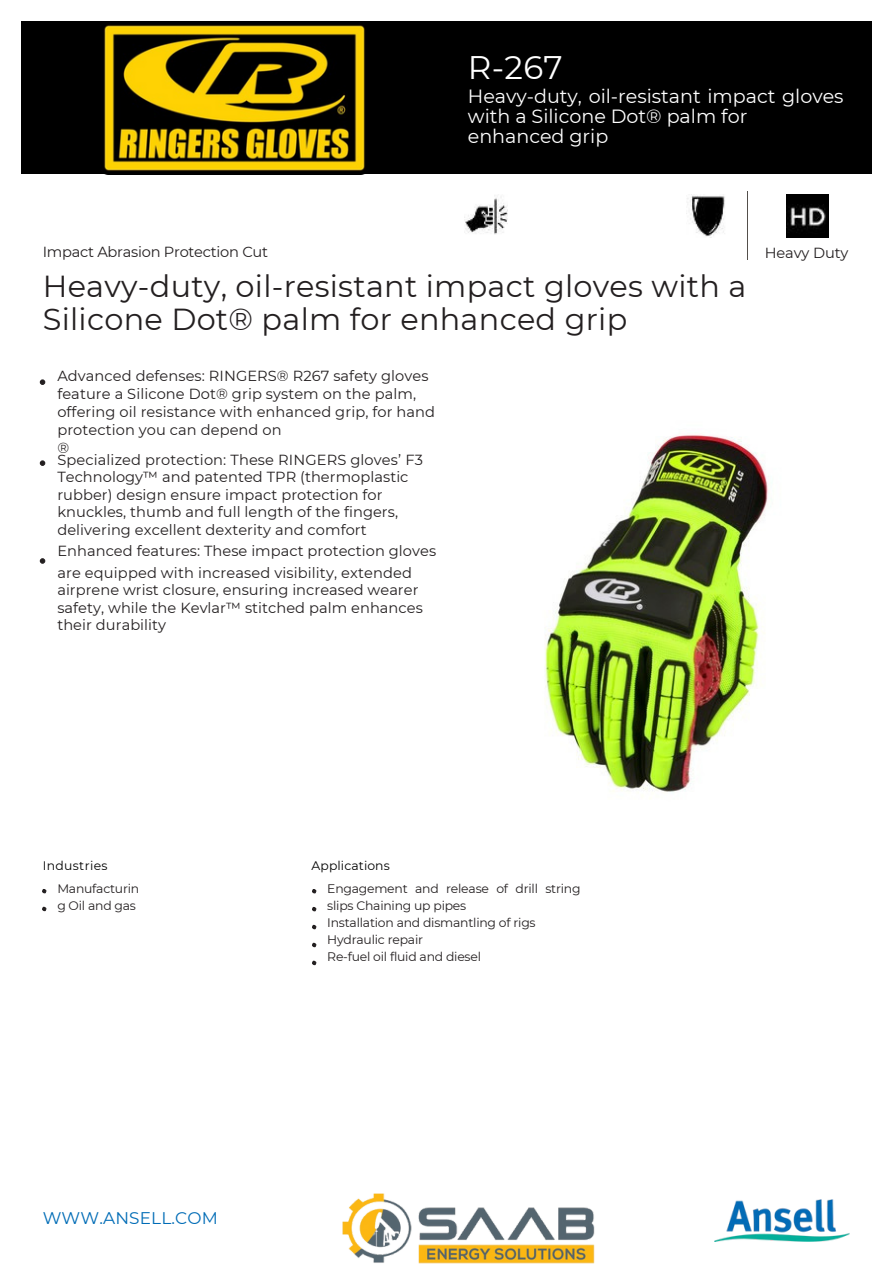
<style>
.page{position:relative;width:893px;height:1264px;background:#fff}
.page>*{position:absolute;margin:0;border:0;box-sizing:border-box;transform-origin:0 0}
.t1{font:32.55px "Montserrat";color:#fff}
.t2{font:30.3px/33.8px "Montserrat";letter-spacing:.01em;color:#231f20}
.t3{font:19.05px/20.2px "Montserrat";color:#fff}
.t4{font:16.8px "Montserrat";letter-spacing:.01em;color:#006cb6}
.t5{font:14.55px/17.4px "Montserrat";letter-spacing:.005em;color:#231f20}
.t6{font:14.55px "Montserrat";letter-spacing:-.02em;color:#231f20}
.t7{font:12.3px/16.8px "Montserrat";letter-spacing:-.015em;color:#231f20}
.t8{font:12.3px "Montserrat";letter-spacing:.01em;color:#000}
.t9{font:12.3px "Montserrat";letter-spacing:.03em;color:#000}
</style>
<div class="page">
<svg style="left:40px;top:379px;width:5px;height:6px"></svg>
<svg style="left:40px;top:460px;width:5px;height:6px"></svg>
<svg style="left:40px;top:558px;width:5px;height:5px"></svg>
<div style="left:21px;top:21px;width:425px;height:153px;background:#000"></div>
<div style="left:446px;top:21px;width:425px;height:153px;background:#000"></div>
<img style="left:545px;top:434px;width:224px;height:358px">
<img style="left:104px;top:25px;width:261px;height:146px">
<hr style="left:746px;top:191px;width:1px;height:69px;background:#534f4b">
<img style="left:464px;top:195px;width:43px;height:40px">
<img style="left:686px;top:194px;width:39px;height:43px">
<img style="left:786px;top:194px;width:42px;height:43px">
<svg style="left:42px;top:889px;width:5px;height:5px"></svg>
<svg style="left:42px;top:906px;width:5px;height:5px"></svg>
<svg style="left:312px;top:889px;width:5px;height:5px"></svg>
<svg style="left:312px;top:906px;width:5px;height:6px"></svg>
<svg style="left:312px;top:924px;width:5px;height:5px"></svg>
<svg style="left:312px;top:942px;width:5px;height:5px"></svg>
<svg style="left:312px;top:960px;width:5px;height:5px"></svg>
<img style="left:714px;top:1199px;width:135px;height:42px">
<img style="left:342px;top:1193px;width:253px;height:70px">
<p class="t1" style="left:468px;top:48px;width:96px">R-267</p>
<h5 class="t3" style="left:468px;top:86px;width:377px">Heavy-duty, oil-resistant impact gloves with a Silicone Dot® palm for enhanced grip</h5>
<p class="t6" style="left:43px;top:243px;width:227px">Impact Abrasion Protection Cut</p>
<p class="t5" style="left:764px;top:244px;width:85px">Heavy Duty</p>
<p class="t2" style="left:43px;top:269px;width:705px">Heavy-duty, oil-resistant impact gloves with a<br>Silicone Dot® palm for enhanced grip</p>
<h2 class="t5" style="left:57px;top:366px;width:379px;line-height:18px">Advanced defenses: RINGERS® R267 safety gloves feature a Silicone Dot® grip system on the palm, offering oil resistance with enhanced grip, for hand protection you can depend on<br>®</h2>
<h2 class="t5" style="left:57px;top:451px;width:367px">Specialized protection: These RINGERS gloves’ F3<br>Technology™ and patented TPR (thermoplastic rubber) design ensure impact protection for knuckles, thumb and full length of the fingers, delivering excellent dexterity and comfort</h2>
<h2 class="t5" style="left:57px;top:540px;width:380px;line-height:21.3px">Enhanced features: These impact protection gloves are equipped with increased visibility, extended</h2>
<h2 class="t5" style="left:57px;top:580px;width:367px">airprene wrist closure, ensuring increased wearer safety, while the Kevlar™ stitched palm enhances their durability</h2>
<p class="t9" style="left:43px;top:858px;width:66px">Industries</p>
<h5 class="t8" style="left:311px;top:858px;width:80px">Applications</h5>
<p class="t7" style="left:57px;top:880px;width:83px">Manufacturin g Oil and gas</p>
<p class="t7" style="left:327px;top:880px;width:255px">Engagement and release of drill string slips Chaining up pipes</p>
<p class="t7" style="left:327px;top:914px;width:210px">Installation and dismantling of rigs<br>Hydraulic repair</p>
<p class="t7" style="left:327px;top:947px;width:155px">Re-fuel oil fluid and diesel</p>
<p class="t4" style="left:43px;top:1208px;width:177px">WWW.ANSELL.COM</p>
</div>
